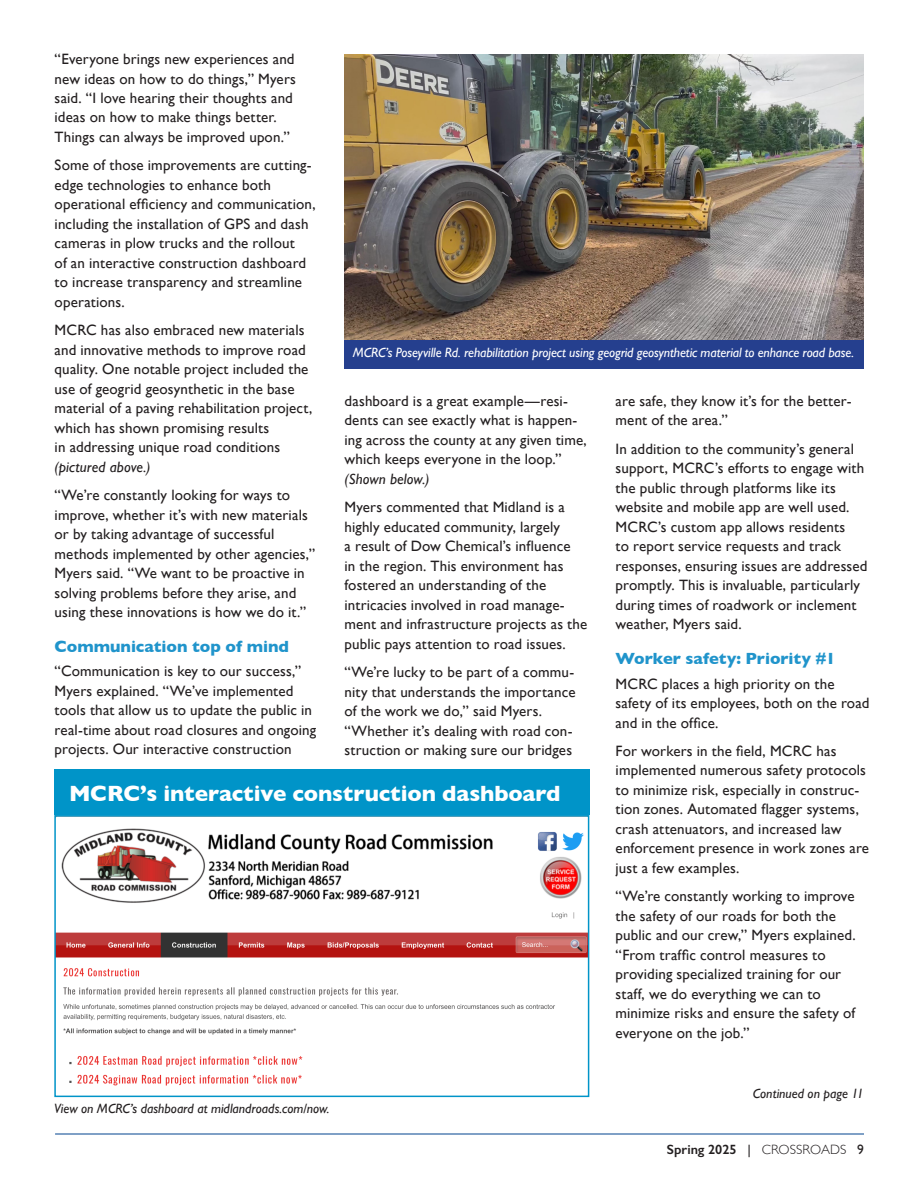
<style>
.page{position:relative;width:918px;height:1188px;background:#fff}
.page>*{position:absolute;margin:0;border:0;box-sizing:border-box;transform-origin:0 0}
.Body{font:700 22.5px "Gill Sans";letter-spacing:-.01em;color:#fff}
.Subheads{font:700 16.5px "Gill Sans";letter-spacing:-.005em;color:#2094cb}
.Body-2{font:15px/19.5px "Gill Sans";letter-spacing:.01em;color:#231f20}
.t1{font:italic 13.5px "Gill Sans";letter-spacing:-.01em;color:#fff}
.Continued_on_page{font:italic 13.5px "Gill Sans";color:#231f20}
.t2{font:600 13.5px "Gill Sans";letter-spacing:.005em;color:#231f20}
.s1{font-style:italic}
.s2{font-weight:400}
.s3{font-weight:300}
</style>
<div class="page">
<hr style="left:55px;top:1134px;width:809px;height:1px;background:#00438e">
<div style="left:54px;top:769px;width:535px;height:46px;background:#0094c8"></div>
<img style="left:57px;top:828px;width:529px;height:258px">
<div style="left:54px;top:815px;width:535px;height:282px;border:2px solid #0094c8"></div>
<img style="left:345px;top:54px;width:519px;height:286px">
<div style="left:345px;top:340px;width:519px;height:29px;background:#253f8e"></div>
<p class="Body-2" style="left:55px;top:49px;width:243px">“Everyone brings new experiences and new ideas on how to do things,” Myers said. “I love hearing their thoughts and ideas on how to make things better.<br>Things can always be improved upon.”</p>
<p class="Body-2" style="left:55px;top:155px;width:263px">Some of those improvements are cutting&shy;edge technologies to enhance both operational efficiency and communication, including the installation of GPS and dash cameras in plow trucks and the rollout<br>of an interactive construction dashboard to increase transparency and streamline operations.</p>
<p class="Body-2" style="left:55px;top:320px;width:259px">MCRC has also embraced new materials and innovative methods to improve road quality. One notable project included the use of geogrid geosynthetic in the base material of a paving rehabilitation project, which has shown promising results<br>in addressing unique road conditions <span class="s1">(pictured above.)</span></p>
<p class="Body-2" style="left:55px;top:485px;width:262px">“We’re constantly looking for ways to improve, whether it’s with new materials or by taking advantage of successful methods implemented by other agencies,” Myers said. “We want to be proactive in solving problems before they arise, and using these innovations is how we do it.”</p>
<p class="Subheads" style="left:55px;top:634px;width:236px">Communication top of mind</p>
<p class="Body-2" style="left:55px;top:661px;width:263px">“Communication is key to our success,” Myers explained. “We’ve implemented tools that allow us to update the public in real-time about road closures and ongoing projects. Our interactive construction</p>
<p class="t1" style="left:353px;top:345px;width:503px">MCRC’s Poseyville Rd. rehabilitation project using geogrid geosynthetic material to enhance road base.</p>
<p class="Body-2" style="left:616px;top:391px;width:237px">are safe, they know it’s for the better&shy;ment of the area.”</p>
<p class="Body-2" style="left:616px;top:439px;width:253px">In addition to the community’s general support, MCRC’s efforts to engage with the public through platforms like its website and mobile app are well used.<br>MCRC’s custom app allows residents<br>to report service requests and track responses, ensuring issues are addressed promptly. This is invaluable, particularly during times of roadwork or inclement weather, Myers said.</p>
<p class="Subheads" style="left:616px;top:646px;width:221px">Worker safety: Priority #1</p>
<p class="Body-2" style="left:616px;top:674px;width:255px">MCRC places a high priority on the safety of its employees, both on the road and in the office.</p>
<p class="Body-2" style="left:616px;top:741px;width:255px">For workers in the field, MCRC has implemented numerous safety protocols to minimize risk, especially in construc&shy;tion zones. Automated flagger systems, crash attenuators, and increased law enforcement presence in work zones are just a few examples.</p>
<p class="Body-2" style="left:616px;top:886px;width:242px">“We’re constantly working to improve the safety of our roads for both the public and our crew,” Myers explained. “From traffic control measures to providing specialized training for our staff, we do everything we can to minimize risks and ensure the safety of everyone on the job.”</p>
<p class="Body-2" style="left:345px;top:391px;width:244px">dashboard is a great example—resi&shy;dents can see exactly what is happen&shy;ing across the county at any given time, which keeps everyone in the loop.” <span class="s1">(Shown below.)</span></p>
<p class="Body-2" style="left:345px;top:497px;width:244px">Myers commented that Midland is a highly educated community, largely<br>a result of Dow Chemical’s influence<br>in the region. This environment has fostered an understanding of the intricacies involved in road manage&shy;ment and infrastructure projects as the public pays attention to road issues.</p>
<p class="Body-2" style="left:345px;top:662px;width:233px">“We’re lucky to be part of a commu&shy;nity that understands the importance of the work we do,” said Myers. “Whether it’s dealing with road con&shy;struction or making sure our bridges</p>
<p class="Body" style="left:69px;top:776px;width:493px">MCRC’s interactive construction dashboard</p>
<p class="Continued_on_page" style="left:54px;top:1101px;width:277px">View on MCRC’s dashboard at midlandroads.com/now.</p>
<p class="Continued_on_page" style="left:753px;top:1086px;width:113px">Continued on page 11</p>
<p class="t2" style="left:667px;top:1142px;width:199px">Spring 2025 <span class="s2">|</span> <span class="s3">CROSSROADS</span> <span class="s2">9</span></p>
</div>
